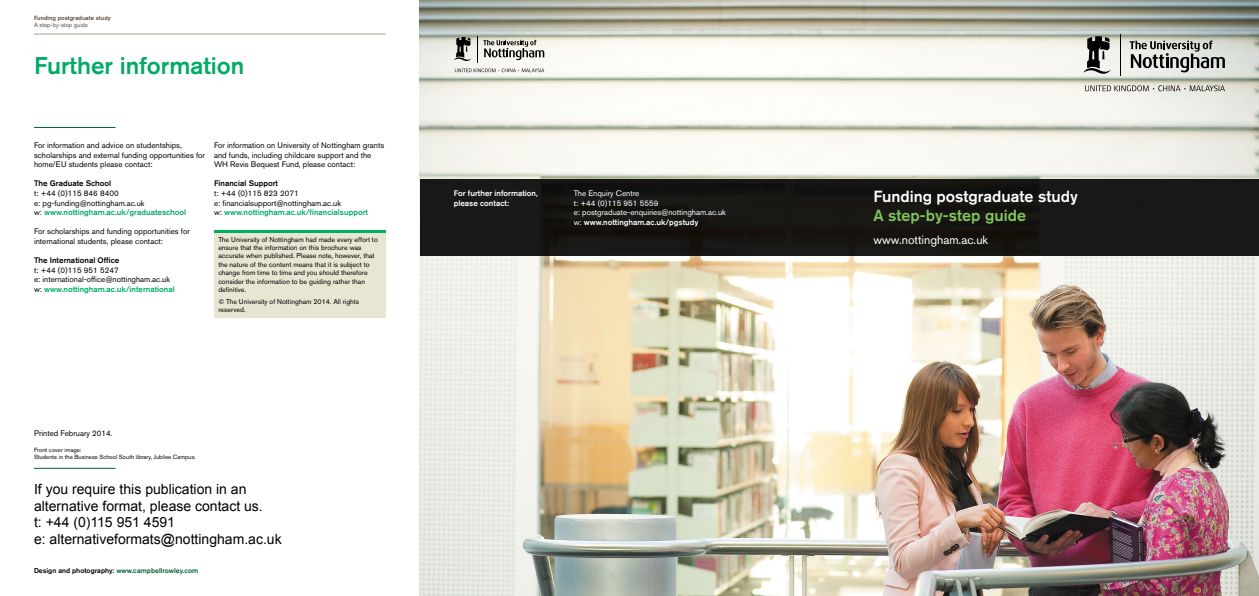
<style>
.page{position:relative;width:1259px;height:596px;background:#fff}
.page>*{position:absolute;margin:0;border:0;box-sizing:border-box;transform-origin:0 0}
.t1{font:500 24px "Akzidenz Grotesk BE";color:#00ab65}
.t2{font:500 16px "Akzidenz Grotesk BE";color:#fff}
.t3{font:500 16px "Akzidenz Grotesk BE";color:#82c55b}
.t4{font:14px/16.8px "Arial";color:#000}
.t5{font:12px "Akzidenz Grotesk BE";color:#fff}
.t6{font:8px/9.6px "Akzidenz Grotesk BE";color:#000}
.t7{font:8px/9.6px "Akzidenz Grotesk BE";color:#fff}
.t8{font:500 8px "Akzidenz Grotesk BE";color:#000}
.t9{font:500 8px/9.6px "Akzidenz Grotesk BE";color:#fff}
.t10{font:7px/8.4px "Akzidenz Grotesk BE";color:#000}
.t11{font:500 7px "Akzidenz Grotesk BE";color:#005f36}
.t12{font:6px/7.2px "Akzidenz Grotesk BE";color:#000}
.t13{font:500 6px "Akzidenz Grotesk BE";color:#604b40}
.t14{font:6px "Akzidenz Grotesk BE";color:#604b40}
.s1{font-weight:500;color:#00ab65}
.s2{color:#000}
.s3{font-weight:500}
</style>
<div class="page">
<img style="left:420px;top:0;width:839px;height:595px">
<svg style="left:1129px;top:41px;width:95px;height:31px;background:#9fa19d"></svg>
<svg style="left:1083px;top:36px;width:28px;height:38px"></svg>
<hr style="left:1120px;top:34px;width:1px;height:42px;background:#000">
<svg style="left:1085px;top:85px;width:140px;height:6px"></svg>
<div style="left:420px;top:179px;width:839px;height:76px;background:#181815"></div>
<hr style="left:34px;top:127px;width:82px;height:1px;background:#005f36">
<hr style="left:34px;top:34px;width:352px;height:1px;background:#ab9a91">
<hr style="left:34px;top:468px;width:82px;height:1px;background:#005f36">
<div style="left:214px;top:232px;width:172px;height:85px;background:#e8e6d2"></div>
<hr style="left:214px;top:230px;width:172px;height:2px;background:#00ae5f">
<svg style="left:454px;top:37px;width:17px;height:24px"></svg>
<svg style="left:477px;top:36px;width:67px;height:26px"></svg>
<svg style="left:455px;top:68px;width:89px;height:4px"></svg>
<p class="t13" style="left:34px;top:14px;width:78px">Funding postgraduate study</p>
<p class="t14" style="left:34px;top:21px;width:56px">A step-by-step guide</p>
<h1 class="t1" style="left:34px;top:51px;width:212px">Further information</h1>
<p class="t6" style="left:34px;top:140px;width:173px">For information and advice on studentships, scholarships and external funding opportunities for home/EU students please contact:</p>
<p class="t8" style="left:34px;top:178px;width:79px">The Graduate School</p>
<p class="t6" style="left:34px;top:188px;width:154px">t: +44 (0)115 846 8400<br>e: pg-funding@nottingham.ac.uk<br>w: <span class="s1">www.nottingham.ac.uk/graduateschool</span></p>
<p class="t6" style="left:34px;top:226px;width:157px">For scholarships and funding opportunities for international students, please contact:</p>
<p class="t8" style="left:34px;top:255px;width:87px">The International Office</p>
<p class="t6" style="left:34px;top:265px;width:142px">t: +44 (0)115 951 5247<br>e: international-office@nottingham.ac.uk w: <span class="s1">www.nottingham.ac.uk/international</span></p>
<p class="t6" style="left:214px;top:140px;width:172px">For information on University of Nottingham grants and funds, including childcare support and the<br>WH Revis Bequest Fund, please contact:</p>
<p class="t8" style="left:214px;top:178px;width:65px">Financial Support</p>
<p class="t6" style="left:214px;top:188px;width:155px">t: +44 (0)115 823 2071<br>e: financialsupport@nottingham.ac.uk<br>w: <span class="s1">www.nottingham.ac.uk/financialsupport</span></p>
<p class="t10" style="left:218px;top:235px;width:161px">The University of Nottingham had made every effort to ensure that the information on this brochure was accurate when published. Please note, however, that the nature of the content means that it is subject to change from time to time and you should therefore consider the information to be guiding rather than definitive.</p>
<p class="t10" style="left:218px;top:297px;width:142px">© The University of Nottingham 2014. All rights reserved.</p>
<p class="t6" style="left:34px;top:428px;width:80px">Printed February 2014.</p>
<p class="t12" style="left:34px;top:446px;width:163px">Front cover image:<br>Students in the Business School South library, Jubilee Campus.</p>
<h3 class="t4" style="left:34px;top:480px;width:249px">If you require this publication in an alternative format, please contact us.<br>t: +44 (0)115 951 4591<br>e: alternativeformats@nottingham.ac.uk</h3>
<p class="t11" style="left:34px;top:566px;width:166px"><span class="s2">Design and photography:</span> www.campbellrowley.com</p>
<p class="t9" style="left:454px;top:188px;width:86px">For further information, please contact:</p>
<p class="t7" style="left:574px;top:188px;width:154px">The Enquiry Centre<br>t: +44 (0)115 951 5559<br>e: postgraduate-enquiries@nottingham.ac.uk w: <span class="s3">www.nottingham.ac.uk/pgstudy</span></p>
<h2 class="t2" style="left:873px;top:187px;width:206px">Funding postgraduate study</h2>
<h2 class="t3" style="left:873px;top:206px;width:154px">A step-by-step guide</h2>
<h3 class="t5" style="left:873px;top:232px;width:116px">www.nottingham.ac.uk</h3>
</div>
